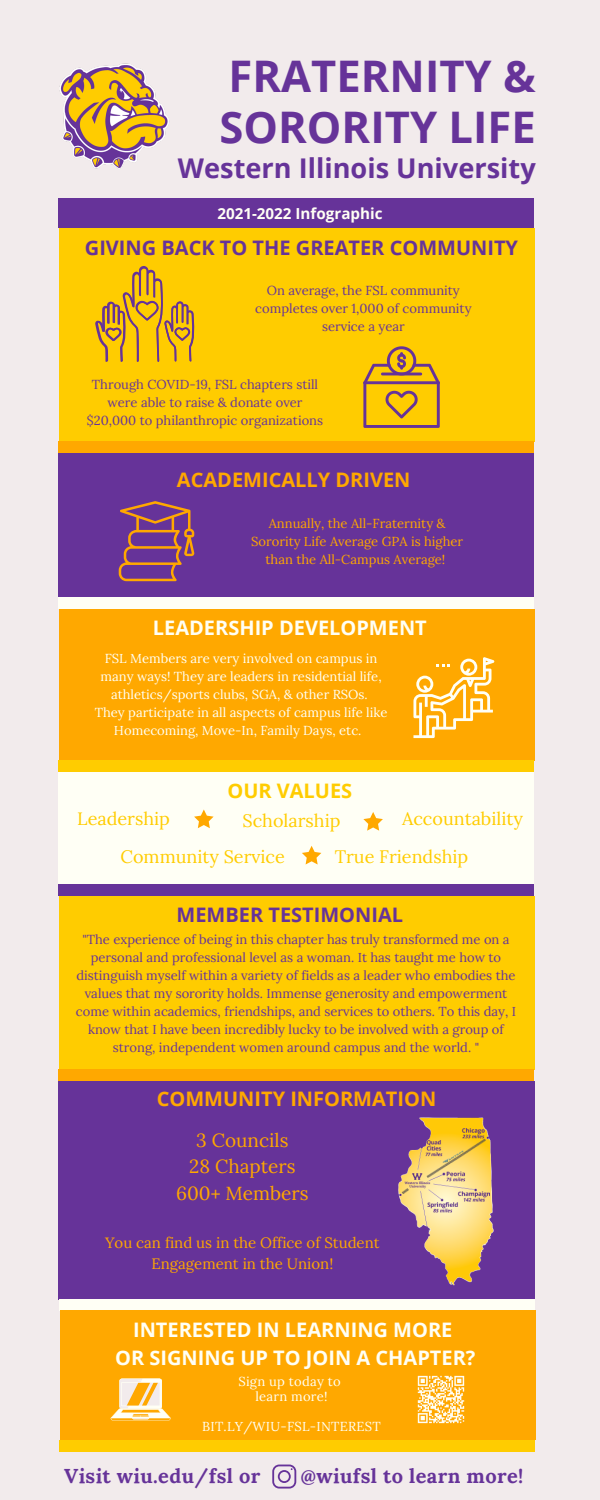
<style>
.page{position:relative;width:600px;height:1500px;background:#f2ebec}
.page>*{position:absolute;margin:0;border:0;box-sizing:border-box;transform-origin:0 0}
.t1{font:700 43.5px "Open Sans";color:#639}
.t2{font:700 27.2px "Open Sans";color:#639}
.t3{font:700 20px "Open Sans";color:#fffff5}
.t4{font:700 20px "Open Sans";color:#639}
.t5{font:700 20px "Open Sans";color:#ffa800}
.t6{font:700 20px "Lora";letter-spacing:.02em;color:#639}
.t7{font:700 20px "Open Sans";color:#fc0}
.t8{font:19px "Lora";color:#ffa800}
.t9{font:18px "Lora";color:#fc0}
.t10{font:700 15.2px "Open Sans";color:#fffff5}
.t11{font:15px/21px "Lora";color:#ffa800;text-align:center}
.t12{font:13px/18px "Lora";color:#639;text-align:center}
.t13{font:13px/18px "Lora";color:#fffff5;text-align:center}
.t14{font:13px/18px "Lora";color:#ffa800;text-align:center}
.t15{font:13px "Lora";letter-spacing:.02em;color:#fffff5}
</style>
<div class="page">
<div style="left:59px;top:198px;width:475px;height:30px;background:#639"></div>
<img style="left:60px;top:63px;width:109px;height:106px">
<div style="left:59px;top:228px;width:476px;height:214px;background:#fc0"></div>
<svg style="left:363px;top:346px;width:77px;height:82px"></svg>
<svg style="left:95px;top:266px;width:100px;height:96px"></svg>
<div style="left:58px;top:442px;width:476px;height:11px;background:#ffa800"></div>
<div style="left:58px;top:453px;width:476px;height:145px;background:#639"></div>
<svg style="left:119px;top:501px;width:75px;height:80px"></svg>
<div style="left:59px;top:598px;width:475px;height:11px;background:#fffff5"></div>
<div style="left:59px;top:609px;width:475px;height:152px;background:#ffa800"></div>
<svg style="left:413px;top:657px;width:81px;height:81px"></svg>
<div style="left:59px;top:761px;width:475px;height:11px;background:#fc0"></div>
<div style="left:59px;top:772px;width:475px;height:113px;background:#fffff5"></div>
<div style="left:59px;top:884px;width:475px;height:12px;background:#639"></div>
<div style="left:59px;top:896px;width:476px;height:174px;background:#fc0"></div>
<div style="left:58px;top:1069px;width:476px;height:12px;background:#ffa800"></div>
<div style="left:58px;top:1081px;width:476px;height:218px;background:#639"></div>
<div style="left:60px;top:1299px;width:475px;height:11px;background:#fffff5"></div>
<div style="left:60px;top:1311px;width:476px;height:129px;background:#ffa800"></div>
<svg style="left:111px;top:1379px;width:60px;height:42px"></svg>
<img style="left:417px;top:1375px;width:48px;height:49px">
<svg style="left:272px;top:1465px;width:24px;height:24px"></svg>
<img style="left:398px;top:1117px;width:96px;height:169px">
<div style="left:60px;top:1440px;width:475px;height:11px;background:#fc0"></div>
<svg style="left:194px;top:809px;width:20px;height:19px"></svg>
<svg style="left:363px;top:812px;width:20px;height:19px"></svg>
<svg style="left:302px;top:846px;width:19px;height:19px"></svg>
<p class="t1" style="left:229px;top:46px;width:309px">FRATERNITY &amp;</p>
<p class="t1" style="left:220px;top:97px;width:318px">SORORITY LIFE</p>
<p class="t2" style="left:178px;top:149px;width:359px">Western Illinois University</p>
<p class="t10" style="left:217px;top:202px;width:167px">2021-2022 Infographic</p>
<p class="t4" style="left:85px;top:234px;width:435px">GIVING BACK TO THE GREATER COMMUNITY</p>
<p class="t12" style="left:255px;top:281px;width:218px">On average, the FSL community completes over 1,000 of community service a year</p>
<p class="t12" style="left:87px;top:375px;width:238px">Through COVID-19, FSL chapters still were able to raise &amp; donate over $20,000 to philanthropic organizations</p>
<p class="t5" style="left:177px;top:466px;width:235px">ACADEMICALLY DRIVEN</p>
<p class="t14" style="left:251px;top:514px;width:214px">Annually, the All-Fraternity &amp;<br>Sorority Life Average GPA is higher than the All-Campus Average!</p>
<p class="t3" style="left:153px;top:613px;width:275px">LEADERSHIP DEVELOPMENT</p>
<p class="t13" style="left:101px;top:649px;width:283px">FSL Members are very involved on campus in many ways! They are leaders in residential life, athletics/sports clubs, SGA, &amp; other RSOs.</p>
<p class="t13" style="left:95px;top:703px;width:294px">They participate in all aspects of campus life like<br>Homecoming, Move-In, Family Days, etc.</p>
<p class="t7" style="left:227px;top:777px;width:126px">OUR VALUES</p>
<p class="t9" style="left:77px;top:807px;width:94px">Leadership</p>
<p class="t9" style="left:242px;top:809px;width:99px">Scholarship</p>
<p class="t9" style="left:402px;top:807px;width:122px">Accountability</p>
<p class="t9" style="left:335px;top:845px;width:135px">True Friendship</p>
<p class="t9" style="left:120px;top:845px;width:166px">Community Service</p>
<p class="t4" style="left:177px;top:900px;width:228px">MEMBER TESTIMONIAL</p>
<p class="t12" style="left:76px;top:930px;width:442px">"The experience of being in this chapter has truly transformed me on a personal and professional level as a woman. It has taught me how to distinguish myself within a variety of fields as a leader who embodies the values that my sorority holds. Immense generosity and empowerment come within academics, friendships, and services to others. To this day, I know that I have been incredibly lucky to be involved with a group of strong, independent women around campus and the world. "</p>
<p class="t5" style="left:157px;top:1085px;width:281px">COMMUNITY INFORMATION</p>
<p class="t8" style="left:196px;top:1128px;width:94px">3 Councils</p>
<p class="t8" style="left:189px;top:1154px;width:108px">28 Chapters</p>
<p class="t8" style="left:176px;top:1181px;width:134px">600+ Members</p>
<p class="t11" style="left:105px;top:1232px;width:276px">You can find us in the Office of Student<br>Engagement in the Union!</p>
<p class="t3" style="left:133px;top:1316px;width:321px">INTERESTED IN LEARNING MORE</p>
<p class="t3" style="left:115px;top:1343px;width:362px">OR SIGNING UP TO JOIN A CHAPTER?</p>
<p class="t15" style="left:238px;top:1373px;width:104px">Sign up today to</p>
<p class="t15" style="left:255px;top:1388px;width:74px">learn more!</p>
<p class="t15" style="left:202px;top:1418px;width:180px">BIT.LY/WIU-FSL-INTEREST</p>
<p class="t6" style="left:64px;top:1463px;width:198px">Visit wiu.edu/fsl or</p>
<p class="t6" style="left:300px;top:1463px;width:225px">@wiufsl to learn more!</p>
</div>
